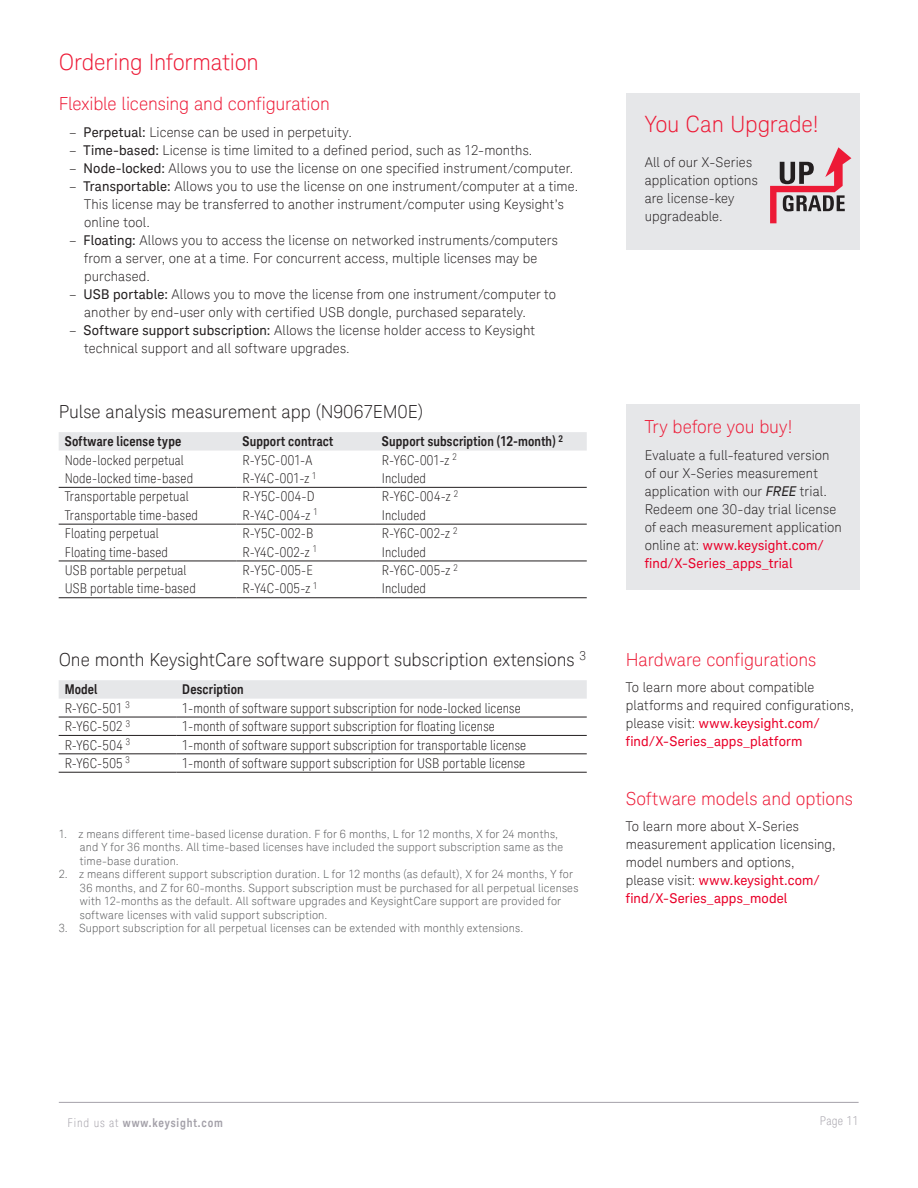
<style>
.page{position:relative;width:918px;height:1188px;background:#fff}
.page>*{position:absolute;margin:0;border:0;box-sizing:border-box;transform-origin:0 0}
.K_Heading_1{font:300 22.5px "Keysight Sans";letter-spacing:-.005em;color:#ed1a36}
.K_Heading_3{font:300 18px "Keysight Sans";letter-spacing:-.005em;color:#231f20}
.K_Heading_2{font:300 18px "Keysight Sans";letter-spacing:-.005em;color:#ed1a36}
.K_Body_Text{font:300 13.5px/18px "Keysight Sans";letter-spacing:.01em;color:#231f20}
.K_Table_Text{font:300 condensed 13.5px "Keysight Sans";letter-spacing:.015em;color:#231f20}
.K_Table_Heading_1{font:700 13.5px "Keysight Sans Condensed";letter-spacing:.015em;color:#231f20}
.t1{font:700 12px "Keysight Sans Condensed";letter-spacing:.07em;color:#a4a1a9}
.t2{font:300 condensed 12px "Keysight Sans";letter-spacing:.03em;color:#a4a1a9}
.t3{font:300 11.25px/13.5px "Keysight Sans";letter-spacing:.015em;color:#57585a}
.s1{font-weight:400}
.s2{font-weight:400;font-style:italic}
.s3{font-weight:400;color:#e90029}
.s4{font-family:"Keysight Sans";font-weight:300;font-stretch:condensed}
</style>
<div class="page">
<hr style="left:59px;top:1102px;width:800px;height:1px;background:#a4a1a9">
<div style="left:626px;top:94px;width:233px;height:156px;background:#e6e7e9"></div>
<div style="left:59px;top:432px;width:528px;height:19px;background:#e6e7e9"></div>
<hr style="left:59px;top:487px;width:177px;height:1px;background:#231f20">
<hr style="left:236px;top:487px;width:140px;height:1px;background:#231f20">
<hr style="left:376px;top:487px;width:211px;height:1px;background:#231f20">
<hr style="left:59px;top:524px;width:177px;height:1px;background:#231f20">
<hr style="left:236px;top:524px;width:140px;height:1px;background:#231f20">
<hr style="left:376px;top:524px;width:211px;height:1px;background:#231f20">
<hr style="left:59px;top:561px;width:177px;height:1px;background:#231f20">
<hr style="left:236px;top:561px;width:140px;height:1px;background:#231f20">
<hr style="left:376px;top:561px;width:211px;height:1px;background:#231f20">
<hr style="left:59px;top:597px;width:177px;height:1px;background:#231f20">
<hr style="left:236px;top:597px;width:140px;height:1px;background:#231f20">
<hr style="left:376px;top:597px;width:211px;height:1px;background:#231f20">
<div style="left:59px;top:680px;width:528px;height:19px;background:#e6e7e9"></div>
<hr style="left:59px;top:717px;width:117px;height:1px;background:#231f20">
<hr style="left:176px;top:717px;width:411px;height:1px;background:#231f20">
<hr style="left:59px;top:735px;width:117px;height:1px;background:#231f20">
<hr style="left:176px;top:735px;width:411px;height:1px;background:#231f20">
<hr style="left:59px;top:753px;width:117px;height:1px;background:#231f20">
<hr style="left:176px;top:753px;width:411px;height:1px;background:#231f20">
<hr style="left:59px;top:772px;width:117px;height:1px;background:#231f20">
<hr style="left:176px;top:772px;width:411px;height:1px;background:#231f20">
<svg style="left:770px;top:147px;width:81px;height:76px"></svg>
<div style="left:626px;top:404px;width:233px;height:186px;background:#e6e7e9"></div>
<p class="K_Heading_1" style="left:59px;top:49px;width:202px">Ordering Information</p>
<p class="K_Heading_2" style="left:59px;top:93px;width:273px">Flexible licensing and configuration</p>
<p class="K_Body_Text" style="left:69px;top:123px;width:284px">– <span class="s1">Perpetual:</span> License can be used in perpetuity.</p>
<p class="K_Body_Text" style="left:69px;top:141px;width:465px">– <span class="s1">Time-based:</span> License is time limited to a defined period, such as 12-months.</p>
<p class="K_Body_Text" style="left:69px;top:159px;width:505px">– <span class="s1">Node-locked:</span> Allows you to use the license on one specified instrument/computer.</p>
<p class="K_Body_Text" style="left:84px;top:177px;width:496px;text-indent:-15px">– <span class="s1">Transportable:</span> Allows you to use the license on one instrument/computer at a time.<br>This license may be transferred to another instrument/computer using Keysight’s online tool.</p>
<p class="K_Body_Text" style="left:84px;top:231px;width:475px;text-indent:-15px">– <span class="s1">Floating:</span> Allows you to access the license on networked instruments/computers from a server, one at a time. For concurrent access, multiple licenses may be purchased.</p>
<p class="K_Body_Text" style="left:84px;top:285px;width:474px;text-indent:-15px">– <span class="s1">USB portable:</span> Allows you to move the license from one instrument/computer to another by end-user only with certified USB dongle, purchased separately.</p>
<p class="K_Body_Text" style="left:84px;top:321px;width:452px;text-indent:-15px">– <span class="s1">Software support subscription:</span> Allows the license holder access to Keysight technical support and all software upgrades.</p>
<p class="K_Heading_3" style="left:59px;top:401px;width:366px">Pulse analysis measurement app (N9067EM0E)</p>
<p class="K_Table_Heading_1" style="left:65px;top:433px;width:118px">Software license type</p>
<p class="K_Table_Heading_1" style="left:242px;top:433px;width:92px">Support contract</p>
<p class="K_Table_Heading_1" style="left:382px;top:433px;width:183px">Support subscription (12-month) <sup>2</sup></p>
<p class="K_Table_Text" style="left:65px;top:452px;width:121px">Node-locked perpetual</p>
<p class="K_Table_Text" style="left:242px;top:452px;width:71px">R-Y5C-001-A</p>
<p class="K_Table_Text" style="left:382px;top:452px;width:76px">R-Y6C-001-z <sup>2</sup></p>
<p class="K_Table_Text" style="left:65px;top:470px;width:130px">Node-locked time-based</p>
<p class="K_Table_Text" style="left:242px;top:470px;width:76px">R-Y4C-001-z <sup>1</sup></p>
<p class="K_Table_Text" style="left:382px;top:470px;width:46px">Included</p>
<p class="K_Table_Text" style="left:65px;top:489px;width:125px">Transportable perpetual</p>
<p class="K_Table_Text" style="left:242px;top:489px;width:74px">R-Y5C-004-D</p>
<p class="K_Table_Text" style="left:382px;top:489px;width:78px">R-Y6C-004-z <sup>2</sup></p>
<p class="K_Table_Text" style="left:65px;top:507px;width:135px">Transportable time-based</p>
<p class="K_Table_Text" style="left:242px;top:507px;width:77px">R-Y4C-004-z <sup>1</sup></p>
<p class="K_Table_Text" style="left:382px;top:507px;width:46px">Included</p>
<p class="K_Table_Text" style="left:65px;top:526px;width:96px">Floating perpetual</p>
<p class="K_Table_Text" style="left:242px;top:526px;width:72px">R-Y5C-002-B</p>
<p class="K_Table_Text" style="left:382px;top:526px;width:77px">R-Y6C-002-z <sup>2</sup></p>
<p class="K_Table_Text" style="left:65px;top:544px;width:105px">Floating time-based</p>
<p class="K_Table_Text" style="left:242px;top:544px;width:76px">R-Y4C-002-z <sup>1</sup></p>
<p class="K_Table_Text" style="left:382px;top:544px;width:46px">Included</p>
<p class="K_Table_Text" style="left:65px;top:562px;width:123px">USB portable perpetual</p>
<p class="K_Table_Text" style="left:242px;top:562px;width:72px">R-Y5C-005-E</p>
<p class="K_Table_Text" style="left:382px;top:562px;width:77px">R-Y6C-005-z <sup>2</sup></p>
<p class="K_Table_Text" style="left:65px;top:581px;width:133px">USB portable time-based</p>
<p class="K_Table_Text" style="left:242px;top:581px;width:77px">R-Y4C-005-z <sup>1</sup></p>
<p class="K_Table_Text" style="left:382px;top:581px;width:46px">Included</p>
<p class="K_Heading_3" style="left:59px;top:649px;width:529px">One month KeysightCare software support subscription extensions <sup>3</sup></p>
<p class="K_Table_Heading_1" style="left:65px;top:681px;width:34px">Model</p>
<p class="K_Table_Heading_1" style="left:182px;top:681px;width:63px">Description</p>
<p class="K_Table_Text" style="left:65px;top:700px;width:67px">R-Y6C-501 <sup>3</sup></p>
<p class="K_Table_Text" style="left:182px;top:700px;width:340px">1-month of software support subscription for node-locked license</p>
<p class="K_Table_Text" style="left:65px;top:718px;width:67px">R-Y6C-502 <sup>3</sup></p>
<p class="K_Table_Text" style="left:182px;top:718px;width:314px">1-month of software support subscription for floating license</p>
<p class="K_Table_Text" style="left:65px;top:737px;width:67px">R-Y6C-504 <sup>3</sup></p>
<p class="K_Table_Text" style="left:182px;top:737px;width:346px">1-month of software support subscription for transportable license</p>
<p class="K_Table_Text" style="left:65px;top:755px;width:67px">R-Y6C-505 <sup>3</sup></p>
<p class="K_Table_Text" style="left:182px;top:755px;width:345px">1-month of software support subscription for USB portable license</p>
<p class="t3" style="left:80px;top:827px;width:485px;text-indent:-21px">1. z means different time-based license duration. F for 6 months, L for 12 months, X for 24 months, and Y for 36 months. All time-based licenses have included the support subscription same as the time-base duration.</p>
<p class="t3" style="left:80px;top:867px;width:500px;text-indent:-21px">2. z means different support subscription duration. L for 12 months (as default), X for 24 months, Y for 36 months, and Z for 60-months. Support subscription must be purchased for all perpetual licenses with 12-months as the default. All software upgrades and KeysightCare support are provided for software licenses with valid support subscription.</p>
<p class="t3" style="left:59px;top:921px;width:466px">3. Support subscription for all perpetual licenses can be extended with monthly extensions.</p>
<p class="K_Heading_1" style="left:645px;top:111px;width:175px">You Can Upgrade!</p>
<p class="K_Body_Text" style="left:645px;top:153px;width:115px">All of our X-Series application options are license-key upgradeable.</p>
<p class="K_Heading_2" style="left:645px;top:416px;width:149px">Try before you buy!</p>
<p class="K_Body_Text" style="left:645px;top:446px;width:199px">Evaluate a full-featured version of our X-Series measurement application with our <span class="s2">FREE</span> trial.<br>Redeem one 30-day trial license of each measurement application online at: <span class="s3">www.keysight.com/ find/X-Series_apps_trial</span></p>
<p class="K_Heading_2" style="left:626px;top:649px;width:192px">Hardware configurations</p>
<p class="K_Body_Text" style="left:626px;top:679px;width:230px">To learn more about compatible platforms and required configurations, please visit: <span class="s3">www.keysight.com/ find/X-Series_apps_platform</span></p>
<p class="K_Heading_2" style="left:626px;top:788px;width:229px">Software models and options</p>
<p class="K_Body_Text" style="left:626px;top:818px;width:211px">To learn more about X-Series measurement application licensing, model numbers and options, please visit: <span class="s3">www.keysight.com/ find/X-Series_apps_model</span></p>
<p class="t1" style="left:68px;top:1115px;width:157px"><span class="s4">Find us at</span> www.keysight.com</p>
<p class="t2" style="left:820px;top:1113px;width:40px">Page 11</p>
</div>
